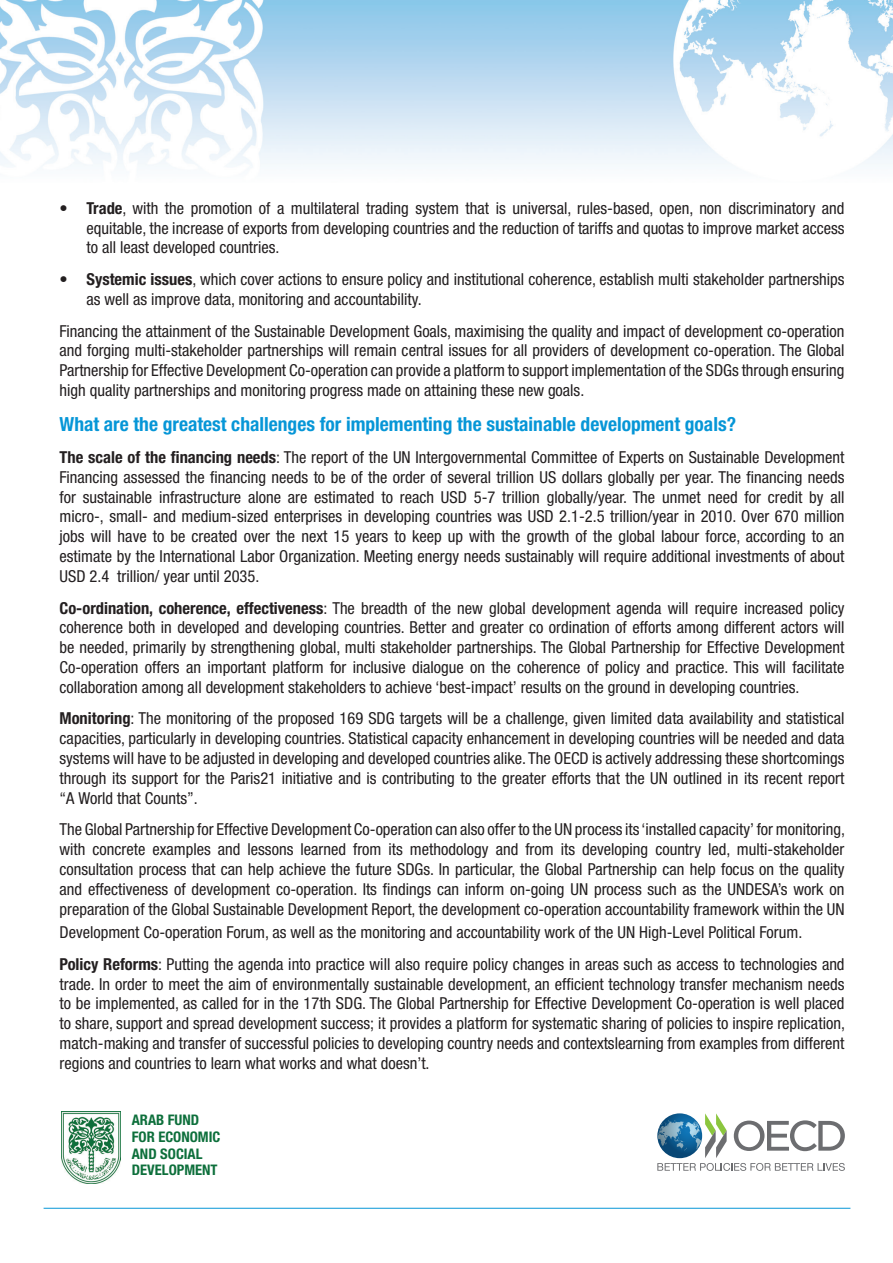
<style>
.page{position:relative;width:893px;height:1263px;background:#fff}
.page>*{position:absolute;margin:0;border:0;box-sizing:border-box;transform-origin:0 0}
.small_ghead_use{font:700 condensed 19.5px "Helvetica Neue LT Std";color:#0696d7}
.body{font:condensed 16.5px/19.8px "Helvetica Neue LT Std";color:#231f20;text-align:justify}
.t1{font:700 condensed 14.55px/16.6px "Helvetica Neue LT Std";color:#0d6f3b}
.s1{font-weight:700}
</style>
<div class="page">
<img style="left:0;top:0;width:893px;height:166px">
<svg style="left:657px;top:1113px;width:188px;height:58px"></svg>
<img style="left:61px;top:1112px;width:60px;height:71px">
<hr style="left:44px;top:1208px;width:806px;height:1px;background:#0696d7">
<p class="body" style="left:87px;top:198px;width:759px;text-indent:-27px"><span class="s1">• Trade</span>, with the promotion of a multilateral trading system that is universal, rules-based, open, non discriminatory and equitable, the increase of exports from developing countries and the reduction of tariffs and quotas to improve market access to all least developed countries.</p>
<p class="body" style="left:87px;top:269px;width:759px;text-indent:-27px"><span class="s1">• Systemic issues</span>, which cover actions to ensure policy and institutional coherence, establish multi stakeholder partnerships as well as improve data, monitoring and accountability.</p>
<p class="body" style="left:60px;top:321px;width:786px">Financing the attainment of the Sustainable Development Goals, maximising the quality and impact of development co‑operation and forging multi-stakeholder partnerships will remain central issues for all providers of development co-operation. The Global Partnership for Effective Development Co-operation can provide a platform to support implementation of the SDGs through ensuring high quality partnerships and monitoring progress made on attaining these new goals.</p>
<p class="small_ghead_use" style="left:60px;top:413px;width:678px">What are the greatest challenges for implementing the sustainable development goals?</p>
<p class="body" style="left:60px;top:447px;width:786px"><span class="s1">The scale of the financing needs</span>: The report of the UN Intergovernmental Committee of Experts on Sustainable Development Financing assessed the financing needs to be of the order of several trillion US dollars globally per year. The financing needs for sustainable infrastructure alone are estimated to reach USD 5-7 trillion globally/year. The unmet need for credit by all micro-, small- and medium-sized enterprises in developing countries was USD 2.1-2.5 trillion/year in 2010. Over 670 million jobs will have to be created over the next 15 years to keep up with the growth of the global labour force, according to an estimate by the International Labor Organization. Meeting energy needs sustainably will require additional investments of about USD 2.4 trillion/ year until 2035.</p>
<p class="body" style="left:60px;top:598px;width:786px"><span class="s1">Co-ordination, coherence, effectiveness</span>: The breadth of the new global development agenda will require increased policy coherence both in developed and developing countries. Better and greater co ordination of efforts among different actors will be needed, primarily by strengthening global, multi stakeholder partnerships. The Global Partnership for Effective Development Co‑operation offers an important platform for inclusive dialogue on the coherence of policy and practice. This will facilitate collaboration among all development stakeholders to achieve ‘best-impact’ results on the ground in developing countries.</p>
<p class="body" style="left:60px;top:709px;width:786px"><span class="s1">Monitoring</span>: The monitoring of the proposed 169 SDG targets will be a challenge, given limited data availability and statistical capacities, particularly in developing countries. Statistical capacity enhancement in developing countries will be needed and data systems will have to be adjusted in developing and developed countries alike. The OECD is actively addressing these shortcomings through its support for the Paris21 initiative and is contributing to the greater efforts that the UN outlined in its recent report “A World that Counts”.</p>
<p class="body" style="left:60px;top:819px;width:787px">The Global Partnership for Effective Development Co-operation can also offer to the UN process its ‘installed capacity’ for monitoring, with concrete examples and lessons learned from its methodology and from its developing country led, multi‑stakeholder consultation process that can help achieve the future SDGs. In particular, the Global Partnership can help focus on the quality and effectiveness of development co-operation. Its findings can inform on-going UN process such as the UNDESA’s work on preparation of the Global Sustainable Development Report, the development co-operation accountability framework within the UN</p>
<p class="body" style="left:60px;top:922px;width:744px">Development Co-operation Forum, as well as the monitoring and accountability work of the UN High-Level Political Forum.</p>
<p class="body" style="left:60px;top:954px;width:787px"><span class="s1">Policy Reforms</span>: Putting the agenda into practice will also require policy changes in areas such as access to technologies and trade. In order to meet the aim of environmentally sustainable development, an efficient technology transfer mechanism needs to be implemented, as called for in the 17th SDG. The Global Partnership for Effective Development Co-operation is well placed to share, support and spread development success; it provides a platform for systematic sharing of policies to inspire replication, match-making and transfer of successful policies to developing country needs and contextslearning from examples from different regions and countries to learn what works and what doesn’t.</p>
<p class="t1" style="left:132px;top:1111px;width:90px">ARAB FUND<br>FOR ECONOMIC<br>AND SOCIAL<br>DEVELOPMENT</p>
</div>
